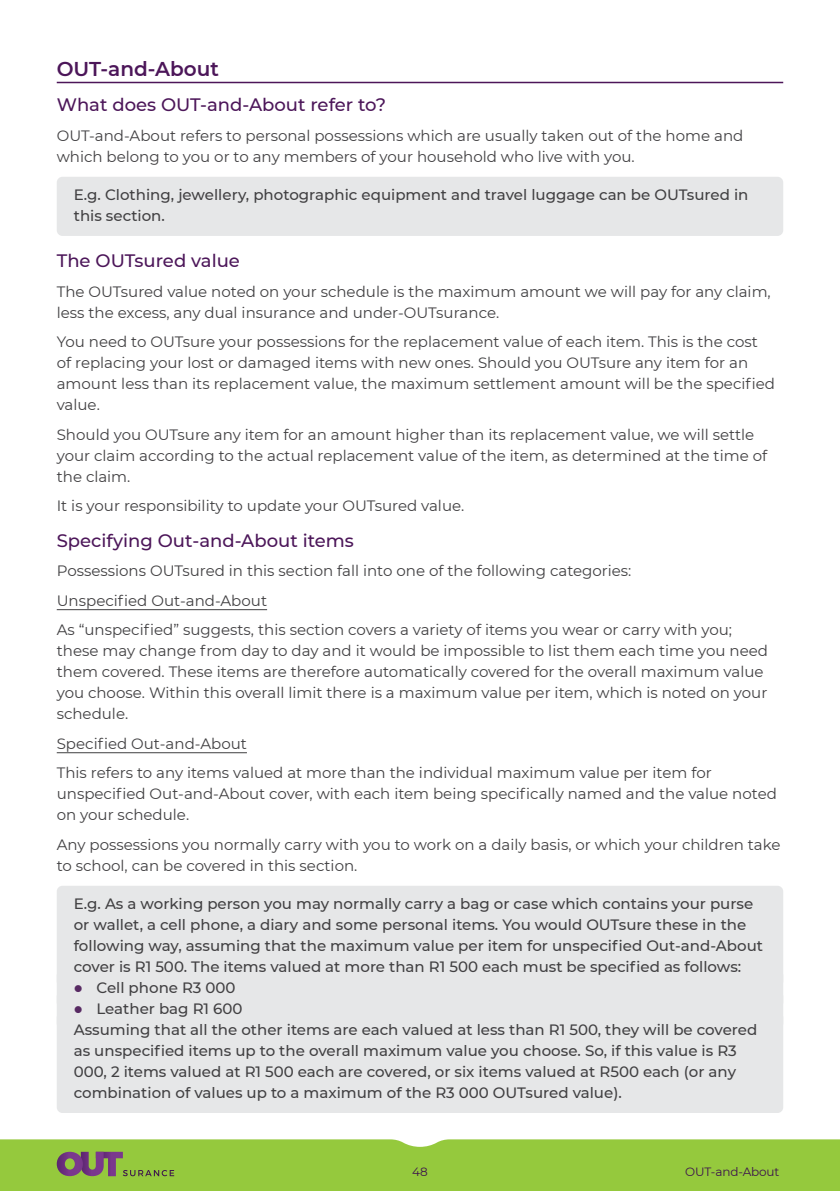
<style>
.page{position:relative;width:840px;height:1191px;background:#fff}
.page>*{position:absolute;margin:0;border:0;box-sizing:border-box;transform-origin:0 0}
.t1{font:600 20px "Montserrat";color:#4c1659}
.t2{font:500 18px "Montserrat";color:#4c1659}
.t3{font:15px/21px "Montserrat";color:#414042}
.t4{font:500 15px/21px "Montserrat";color:#414042}
.t5{font:12px "Montserrat";letter-spacing:-.01em;color:#3d134c}
</style>
<div class="page">
<div style="left:0;top:1139px;width:839px;height:52px;background:#95c93d"></div>
<svg style="left:57px;top:1151px;width:117px;height:25px;background:#858c57"></svg>
<hr style="left:57px;top:82px;width:725px;height:1px;background:#4c1659">
<div style="left:57px;top:177px;width:725px;height:59px;background:#e6e7e8;border-radius:6px"></div>
<hr style="left:57px;top:609px;width:210px;height:1px;background:#414042">
<hr style="left:57px;top:752px;width:190px;height:1px;background:#414042">
<div style="left:57px;top:885px;width:725px;height:102px;background:#e6e7e8;border-radius:6px"></div>
<div style="left:57px;top:969px;width:725px;height:39px;background:#e6e7e8;border-radius:6px"></div>
<div style="left:57px;top:990px;width:725px;height:39px;background:#e6e7e8;border-radius:6px"></div>
<div style="left:57px;top:1011px;width:725px;height:102px;background:#e6e7e8;border-radius:6px"></div>
<h1 class="t1" style="left:57px;top:55px;width:164px">OUT-and-About</h1>
<p class="t2" style="left:57px;top:92px;width:331px">What does OUT-and-About refer to?</p>
<p class="t3" style="left:57px;top:124px;width:687px">OUT-and-About refers to personal possessions which are usually taken out of the home and which belong to you or to any members of your household who live with you.</p>
<p class="t4" style="left:74px;top:183px;width:675px">E.g. Clothing, jewellery, photographic equipment and travel luggage can be OUTsured in this section.</p>
<p class="t2" style="left:57px;top:248px;width:184px">The OUTsured value</p>
<p class="t3" style="left:57px;top:280px;width:715px">The OUTsured value noted on your schedule is the maximum amount we will pay for any claim, less the excess, any dual insurance and under-OUTsurance.</p>
<p class="t3" style="left:57px;top:331px;width:719px">You need to OUTsure your possessions for the replacement value of each item. This is the cost of replacing your lost or damaged items with new ones. Should you OUTsure any item for an amount less than its replacement value, the maximum settlement amount will be the specified value.</p>
<p class="t3" style="left:57px;top:423px;width:711px">Should you OUTsure any item for an amount higher than its replacement value, we will settle your claim according to the actual replacement value of the item, as determined at the time of the claim.</p>
<p class="t3" style="left:57px;top:495px;width:409px">It is your responsibility to update your OUTsured value.</p>
<p class="t2" style="left:57px;top:527px;width:298px">Specifying Out-and-About items</p>
<p class="t3" style="left:57px;top:555px;width:676px;line-height:29.6px">Possessions OUTsured in this section fall into one of the following categories:<br>Unspecified Out-and-About<br>As “unspecified” suggests, this section covers a variety of items you wear or carry with you;</p>
<p class="t3" style="left:57px;top:640px;width:712px">these may change from day to day and it would be impossible to list them each time you need them covered. These items are therefore automatically covered for the overall maximum value you choose. Within this overall limit there is a maximum value per item, which is noted on your schedule.</p>
<p class="t3" style="left:57px;top:728px;width:656px;line-height:29.6px">Specified Out-and-About<br>This refers to any items valued at more than the individual maximum value per item for</p>
<p class="t3" style="left:57px;top:783px;width:721px">unspecified Out-and-About cover, with each item being specifically named and the value noted on your schedule.</p>
<p class="t3" style="left:57px;top:833px;width:725px">Any possessions you normally carry with you to work on a daily basis, or which your children take to school, can be covered in this section.</p>
<p class="t4" style="left:74px;top:892px;width:680px">E.g. As a working person you may normally carry a bag or case which contains your purse</p>
<p class="t4" style="left:74px;top:913px;width:673px">or wallet, a cell phone, a diary and some personal items. You would OUTsure these in the</p>
<p class="t4" style="left:74px;top:934px;width:690px">following way, assuming that the maximum value per item for unspecified Out-and-About</p>
<p class="t4" style="left:74px;top:955px;width:668px">cover is R1 500. The items valued at more than R1 500 each must be specified as follows:</p>
<p class="t4" style="left:96px;top:976px;width:141px">Cell phone R3 000</p>
<p class="t4" style="left:96px;top:997px;width:147px">Leather bag R1 600</p>
<p class="t4" style="left:74px;top:1018px;width:684px">Assuming that all the other items are each valued at less than R1 500, they will be covered</p>
<p class="t4" style="left:74px;top:1039px;width:664px">as unspecified items up to the overall maximum value you choose. So, if this value is R3</p>
<p class="t4" style="left:74px;top:1060px;width:663px">000, 2 items valued at R1 500 each are covered, or six items valued at R500 each (or any</p>
<p class="t4" style="left:74px;top:1081px;width:549px">combination of values up to a maximum of the R3 000 OUTsured value).</p>
<p class="t5" style="left:412px;top:1163px;width:17px">48</p>
<p class="t5" style="left:685px;top:1163px;width:96px">OUT-and-About</p>
</div>
